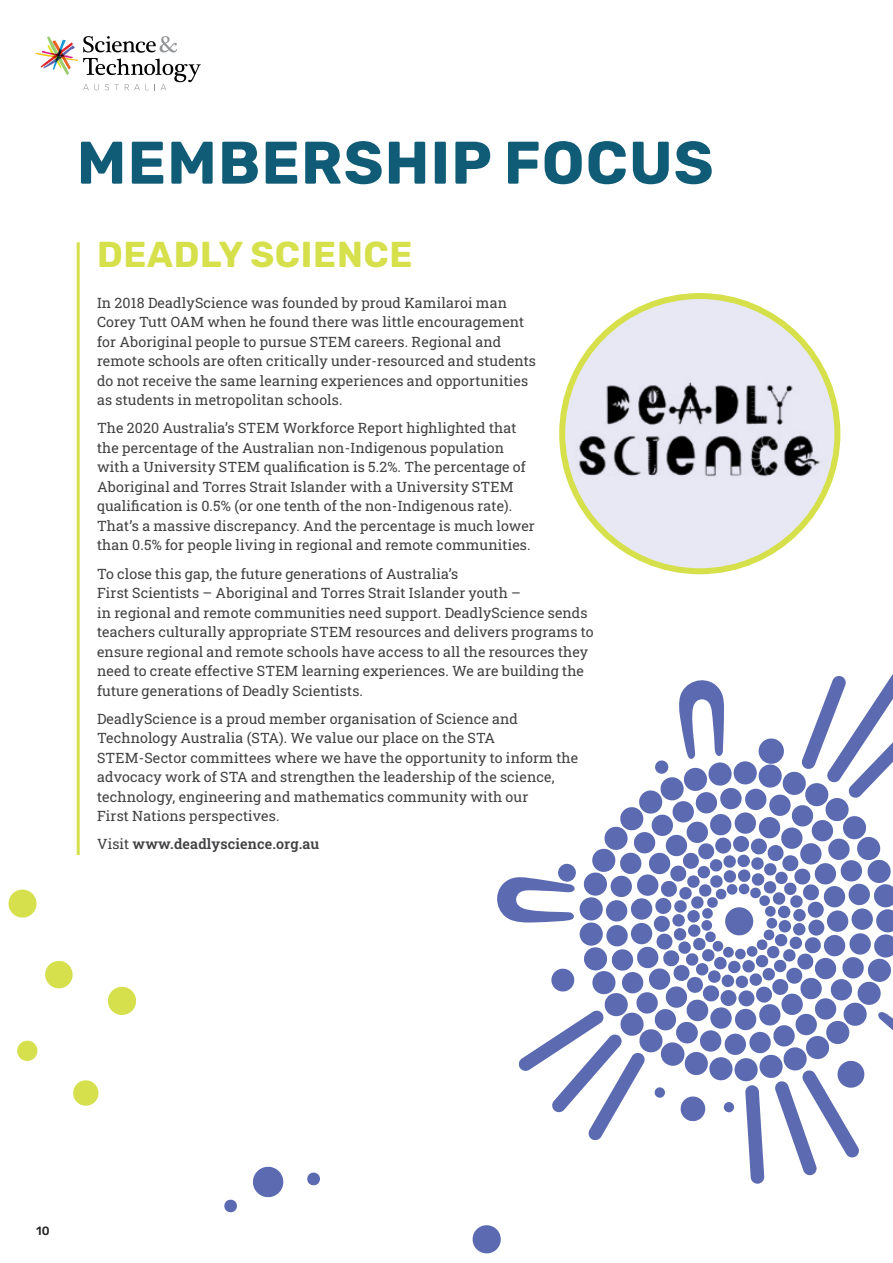
<style>
.page{position:relative;width:893px;height:1263px;background:#fff}
.page>*{position:absolute;margin:0;border:0;box-sizing:border-box;transform-origin:0 0}
.t1{font:700 60px "Rubik";letter-spacing:.02em;color:#105c77}
.t2{font:700 36px "Rubik";letter-spacing:.02em;color:#d5e04b}
.RAP_body{font:14.25px/19.5px "Roboto Slab";letter-spacing:.01em;color:#414042}
.RAP_body-2{font:600 14.25px "Roboto Slab";letter-spacing:.01em;color:#414042}
.t3{font:500 12px "Rubik";color:#212121}
.s1{font-weight:400}
</style>
<div class="page">
<svg style="left:36px;top:36px;width:165px;height:54px"></svg>
<hr style="left:77px;top:242px;width:3px;height:613px;background:#d5e04b">
<div style="left:562px;top:296px;width:275px;height:275px;background:#e8e8f5;border-radius:50%"></div>
<img style="left:567px;top:359px;width:266px;height:149px">
<div style="left:559px;top:293px;width:281px;height:281px;border:6px solid #d5e04b;border-radius:50%"></div>
<svg style="left:518px;top:1021px;width:116px;height:120px"></svg>
<svg style="left:745px;top:1085px;width:19px;height:99px"></svg>
<svg style="left:775px;top:1081px;width:88px;height:95px"></svg>
<svg style="left:680px;top:1096px;width:26px;height:26px"></svg>
<div style="left:723px;top:1102px;width:11px;height:10px;background:#5b6ab1;border-radius:5px"></div>
<svg style="left:579px;top:761px;width:314px;height:320px"></svg>
<svg style="left:630px;top:812px;width:218px;height:218px;fill:#5b6ab1"></svg>
<svg style="left:679px;top:680px;width:45px;height:79px"></svg>
<svg style="left:801px;top:674px;width:92px;height:124px"></svg>
<svg style="left:758px;top:738px;width:27px;height:27px"></svg>
<div style="left:654px;top:1087px;width:11px;height:11px;background:#5b6ab1;border-radius:5px"></div>
<svg style="left:551px;top:968px;width:24px;height:24px"></svg>
<svg style="left:497px;top:863px;width:79px;height:59px"></svg>
<svg style="left:655px;top:760px;width:14px;height:14px"></svg>
<svg style="left:653px;top:835px;width:172px;height:172px"></svg>
<svg style="left:45px;top:960px;width:28px;height:29px"></svg>
<svg style="left:17px;top:1040px;width:21px;height:21px"></svg>
<svg style="left:73px;top:1080px;width:26px;height:26px"></svg>
<svg style="left:107px;top:986px;width:30px;height:29px"></svg>
<svg style="left:8px;top:889px;width:29px;height:29px"></svg>
<svg style="left:252px;top:1166px;width:32px;height:32px"></svg>
<svg style="left:307px;top:1172px;width:13px;height:14px"></svg>
<svg style="left:224px;top:1199px;width:13px;height:14px"></svg>
<svg style="left:472px;top:1225px;width:29px;height:29px"></svg>
<h2 class="t1" style="left:77px;top:129px;width:638px">MEMBERSHIP FOCUS</h2>
<h2 class="t2" style="left:97px;top:234px;width:317px">DEADLY SCIENCE</h2>
<p class="RAP_body" style="left:97px;top:293px;width:440px">In 2018 DeadlyScience was founded by proud Kamilaroi man Corey Tutt OAM when he found there was little encouragement for Aboriginal people to pursue STEM careers. Regional and remote schools are often critically under-resourced and students do not receive the same learning experiences and opportunities as students in metropolitan schools.</p>
<p class="RAP_body" style="left:97px;top:418px;width:439px">The 2020 Australia’s STEM Workforce Report highlighted that the percentage of the Australian non-Indigenous population with a University STEM qualification is 5.2%. The percentage of Aboriginal and Torres Strait Islander with a University STEM qualification is 0.5% (or one tenth of the non-Indigenous rate).<br>That’s a massive discrepancy. And the percentage is much lower than 0.5% for people living in regional and remote communities.</p>
<p class="RAP_body" style="left:97px;top:563px;width:498px">To close this gap, the future generations of Australia’s<br>First Scientists – Aboriginal and Torres Strait Islander youth –<br>in regional and remote communities need support. DeadlyScience sends teachers culturally appropriate STEM resources and delivers programs to ensure regional and remote schools have access to all the resources they need to create effective STEM learning experiences. We are building the future generations of Deadly Scientists.</p>
<p class="RAP_body" style="left:97px;top:708px;width:483px">DeadlyScience is a proud member organisation of Science and Technology Australia (STA). We value our place on the STA STEM-Sector committees where we have the opportunity to inform the advocacy work of STA and strengthen the leadership of the science, technology, engineering and mathematics community with our<br>First Nations perspectives.</p>
<p class="RAP_body-2" style="left:97px;top:834px;width:224px"><span class="s1">Visit</span> www.deadlyscience.org.au</p>
<p class="t3" style="left:36px;top:1224px;width:15px">10</p>
</div>
